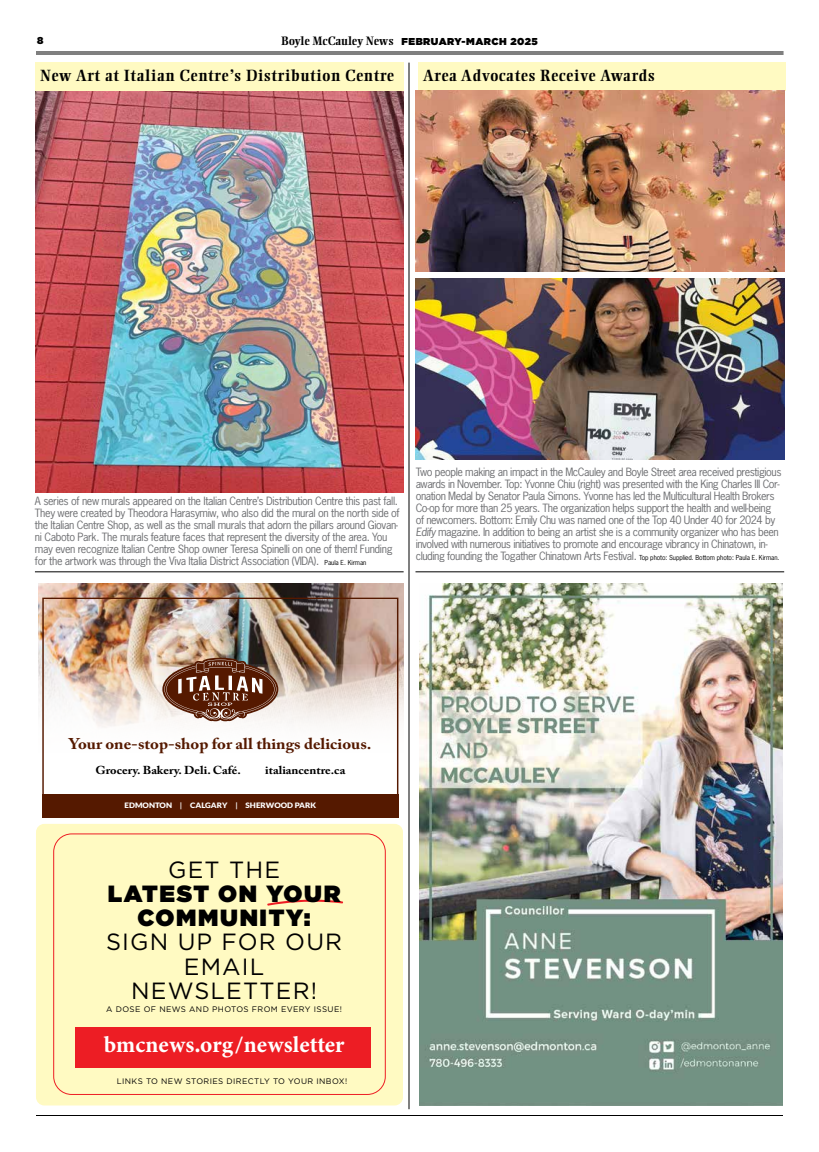
<style>
.page{position:relative;width:819px;height:1152px;background:#fff}
.page>*{position:absolute;margin:0;border:0;box-sizing:border-box;transform-origin:0 0}
.t1{font:23.4px/24.1px "Gotham HTF";letter-spacing:.05em;color:#000;text-align:center}
.t2{font:900 23.4px/24.1px "Gotham HTF";letter-spacing:.07em;color:#000;text-align:center}
.t3{font:23px "Minion Variable Concept";letter-spacing:.005em;color:#fff}
.t4{font:700 16px "Ellington MT Std";letter-spacing:.04em;color:#000}
.t5{font:700 15.5px "Adobe Caslon Pro";color:#551900;scale:1.08 1}
.t6{font:700 11.5px "Adobe Caslon Pro";color:#000;scale:1.08 1}
.t7{font:10.8px/12px "News Gothic Std";letter-spacing:-.04em;color:#6d6e71}
.t8{font:900 10px "Gotham HTF";letter-spacing:.05em;color:#000}
.t9{font:8px "Gotham HTF";letter-spacing:.05em;color:#000}
.t10{font:900 7.4px "Lato";color:#fff;scale:1.08 1}
.s1{font-family:"Ellington MT Std";font-weight:700;font-size:12px}
.s2{font-size:6.5px;color:#000}
.s3{font-style:italic}
.s4{font-weight:700}
</style>
<div class="page">
<hr style="left:36px;top:52px;width:748px;height:1px;background:#000">
<hr style="left:36px;top:54px;width:748px;height:1px;background:#000">
<img style="left:36px;top:91px;width:368px;height:402px">
<img style="left:38px;top:584px;width:366px;height:80px">
<svg style="left:38px;top:664px;width:366px;height:164px"></svg>
<svg style="left:162px;top:658px;width:116px;height:63px;background:#8b6453"></svg>
<div style="left:42px;top:794px;width:356px;height:24px;background:#551900"></div>
<div style="left:42px;top:598px;width:356px;height:220px;border:1px solid #551900"></div>
<div style="left:36px;top:824px;width:367px;height:281px;background:#fffac2;border-radius:8px"></div>
<hr style="left:408px;top:63px;width:2px;height:1046px;background:#000">
<hr style="left:36px;top:1115px;width:747px;height:1px;background:#000">
<svg style="left:267px;top:899px;width:76px;height:7px"></svg>
<div style="left:76px;top:1027px;width:295px;height:41px;background:#ed1d24"></div>
<div style="left:53px;top:833px;width:333px;height:262px;border:1px solid #ed1d24;border-radius:18px"></div>
<hr style="left:35px;top:571px;width:369px;height:1px;background:#000">
<hr style="left:416px;top:571px;width:368px;height:1px;background:#000">
<div style="left:36px;top:63px;width:368px;height:28px;background:#fffac2"></div>
<div style="left:418px;top:63px;width:368px;height:28px;background:#fffac2"></div>
<img style="left:416px;top:90px;width:368px;height:181px">
<img style="left:416px;top:279px;width:368px;height:181px">
<img style="left:420px;top:584px;width:363px;height:522px">
<p class="t8" style="left:37px;top:35px;width:8px">8</p>
<p class="t8" style="left:281px;top:35px;width:258px"><span class="s1">Boyle McCauley News</span> FEBRUARY-MARCH 2025</p>
<h3 class="t4" style="left:40px;top:66px;width:356px">New Art at Italian Centre’s Distribution Centre</h3>
<h3 class="t4" style="left:423px;top:66px;width:234px">Area Advocates Receive Awards</h3>
<p class="t7" style="left:35px;top:494px;width:366px">A series of new murals appeared on the Italian Centre’s Distribution Centre this past fall.<br>They were created by Theodora Harasymiw, who also did the mural on the north side of the Italian Centre Shop, as well as the small murals that adorn the pillars around Giovan&shy;ni Caboto Park. The murals feature faces that represent the diversity of the area. You may even recognize Italian Centre Shop owner Teresa Spinelli on one of them! Funding for the artwork was through the Viva Italia District Association (VIDA). <span class="s2">Paula E. Kirman</span></p>
<p class="t7" style="left:416px;top:466px;width:367px">Two people making an impact in the McCauley and Boyle Street area received prestigious awards in November. Top: Yvonne Chiu (right) was presented with the King Charles III Cor&shy;onation Medal by Senator Paula Simons. Yvonne has led the Multicultural Health Brokers Co-op for more than 25 years. The organization helps support the health and well-being of newcomers. Bottom: Emily Chu was named one of the Top 40 Under 40 for 2024 by <span class="s3">Edify</span> magazine. In addition to being an artist she is a community organizer who has been involved with numerous initiatives to promote and encourage vibrancy in Chinatown, in&shy;cluding founding the Togather Chinatown Arts Festival. <span class="s2">Top photo: Supplied. Bottom photo: Paula E. Kirman.</span></p>
<h3 class="t5" style="left:69px;top:735px;width:282px">Your one-stop-shop for all things delicious.</h3>
<p class="t6" style="left:95px;top:764px;width:136px">Grocery. Bakery. Deli. Café.</p>
<p class="t6" style="left:265px;top:764px;width:76px">italiancentre.ca</p>
<p class="t10" style="left:125px;top:801px;width:179px">EDMONTON <span class="s4">|</span> CALGARY <span class="s4">|</span> SHERWOOD PARK</p>
<h1 class="t1" style="left:168px;top:857px;width:113px">GET THE</h1>
<h1 class="t2" style="left:108px;top:881px;width:234px">LATEST ON YOUR<br>COMMUNITY:</h1>
<h1 class="t1" style="left:106px;top:930px;width:238px">SIGN UP FOR OUR<br>EMAIL<br>NEWSLETTER!</h1>
<p class="t9" style="left:106px;top:1004px;width:237px">A DOSE OF NEWS AND PHOTOS FROM EVERY ISSUE!</p>
<h2 class="t3" style="left:104px;top:1029px;width:242px">bmcnews.org/newsletter</h2>
<p class="t9" style="left:117px;top:1077px;width:232px">LINKS TO NEW STORIES DIRECTLY TO YOUR INBOX!</p>
</div>
